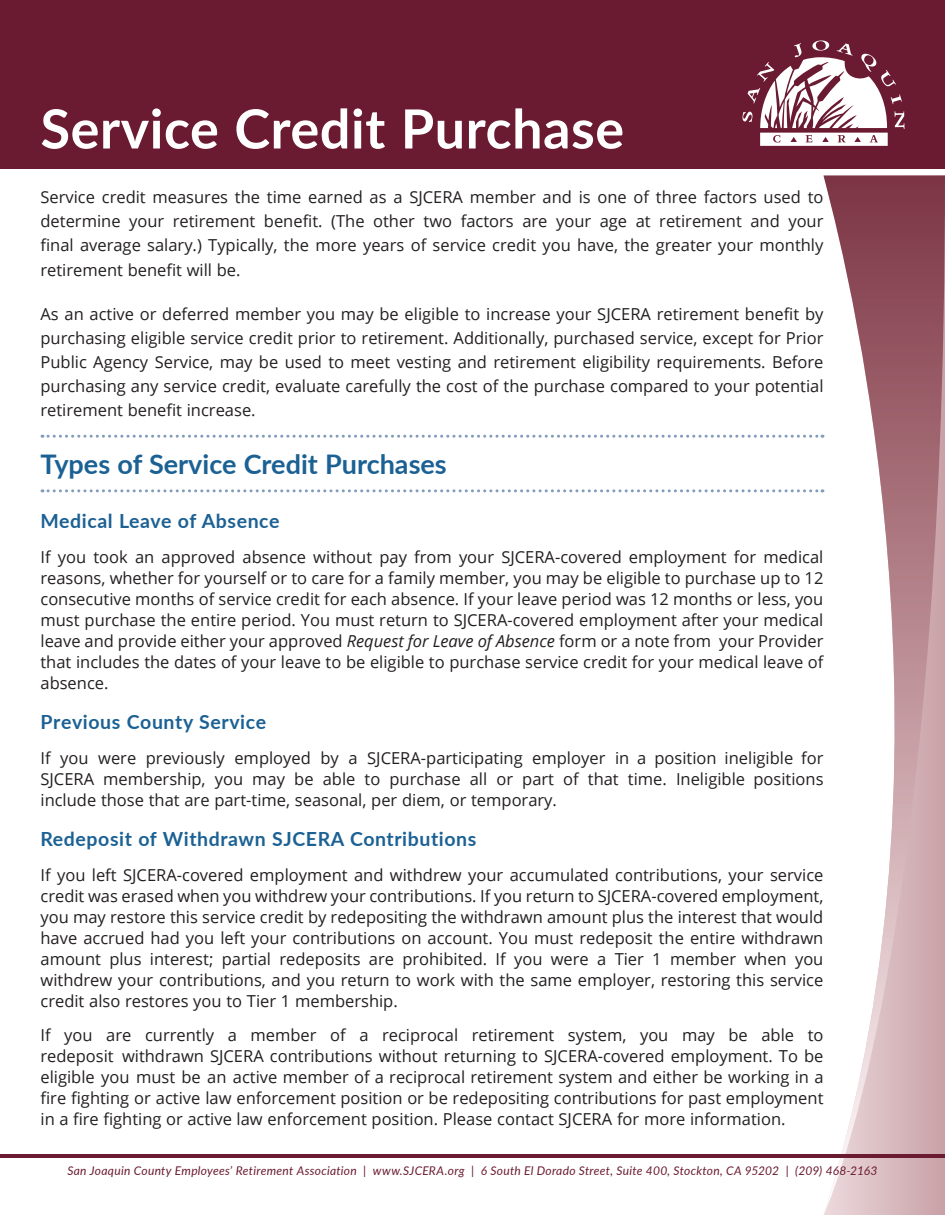
<style>
.page{position:relative;width:945px;height:1215px;background:#fff}
.page>*{position:absolute;margin:0;border:0;box-sizing:border-box;transform-origin:0 0}
.Fact_Sheet_Title{font:700 54px "Lato";letter-spacing:.01em;color:#fff}
.Heading_1{font:700 27px "Lato";color:#1b6194}
.Body_Text{font:700 19.5px "Lato";letter-spacing:.03em;color:#1b6194}
.Body_Text-2{font:16.5px/21px "Open Sans";color:#231f20;text-align:justify}
.Intro_Text{font:16.5px/24px "Open Sans";color:#231f20;text-align:justify}
.t1{font:italic 12px "Lato";letter-spacing:.02em;color:#6b1b31}
.s1{font-style:italic}
.s2{font-style:inherit}
</style>
<div class="page">
<svg style="left:824px;top:176px;width:121px;height:1039px"></svg>
<hr style="left:0;top:1154px;width:945px;height:4px;background:#6b1b31">
<div style="left:0;top:0;width:945px;height:169px;background:#6b1b31"></div>
<svg style="left:742px;top:40px;width:163px;height:106px"></svg>
<svg style="left:42px;top:435px;width:781px;height:3px"></svg>
<svg style="left:42px;top:489px;width:781px;height:3px"></svg>
<p class="Fact_Sheet_Title" style="left:40px;top:89px;width:585px">Service Credit Purchase</p>
<p class="Intro_Text" style="left:40px;top:185px;width:785px">Service credit measures the time earned as a SJCERA member and is one of three factors used to determine your retirement benefit. (The other two factors are your age at retirement and your final average salary.) Typically, the more years of service credit you have, the greater your monthly retirement benefit will be.</p>
<p class="Intro_Text" style="left:40px;top:301px;width:785px">As an active or deferred member you may be eligible to increase your SJCERA retirement benefit by purchasing eligible service credit prior to retirement. Additionally, purchased service, except for Prior Public Agency Service, may be used to meet vesting and retirement eligibility requirements. Before purchasing any service credit, evaluate carefully the cost of the purchase compared to your potential retirement benefit increase.</p>
<p class="Heading_1" style="left:40px;top:445px;width:408px">Types of Service Credit Purchases</p>
<p class="Body_Text" style="left:40px;top:507px;width:241px">Medical Leave of Absence</p>
<p class="Body_Text-2" style="left:40px;top:546px;width:785px">If you took an approved absence without pay from your SJCERA-covered employment for medical reasons, whether for yourself or to care for a family member, you may be eligible to purchase up to 12 consecutive months of service credit for each absence. If your leave period was 12 months or less, you must purchase the entire period. You must return to SJCERA-covered employment after your medical leave and provide either your approved <span class="s1">Request for Leave of Absence</span> form or a note from your Provider that includes the dates of your leave to be eligible to purchase service credit for your medical leave of absence.</p>
<p class="Body_Text" style="left:40px;top:708px;width:227px">Previous County Service</p>
<p class="Body_Text-2" style="left:40px;top:747px;width:785px">If you were previously employed by a SJCERA-participating employer in a position ineligible for SJCERA membership, you may be able to purchase all or part of that time. Ineligible positions include those that are part-time, seasonal, per diem, or temporary.</p>
<p class="Body_Text" style="left:40px;top:825px;width:437px">Redeposit of Withdrawn SJCERA Contributions</p>
<p class="Body_Text-2" style="left:40px;top:864px;width:784px">If you left SJCERA-covered employment and withdrew your accumulated contributions, your service credit was erased when you withdrew your contributions. If you return to SJCERA-covered employment, you may restore this service credit by redepositing the withdrawn amount plus the interest that would have accrued had you left your contributions on account. You must redeposit the entire withdrawn amount plus interest; partial redeposits are prohibited. If you were a Tier 1 member when you withdrew your contributions, and you return to work with the same employer, restoring this service credit also restores you to Tier 1 membership.</p>
<p class="Body_Text-2" style="left:40px;top:1024px;width:785px">If you are currently a member of a reciprocal retirement system, you may be able to redeposit withdrawn SJCERA <span class="s2">contributions</span> without returning to SJCERA-covered employment. To be eligible you must be an active member of a reciprocal retirement system and either be working in a fire fighting or active law enforcement position or be redepositing contributions for past employment in a fire fighting or active law enforcement position. Please contact SJCERA for more information.</p>
<p class="t1" style="left:67px;top:1162px;width:812px">San Joaquin County Employees’ Retirement Association | www.SJCERA.org | 6 South El Dorado Street, Suite 400, Stockton, CA 95202 | (209) 468-2163</p>
</div>
